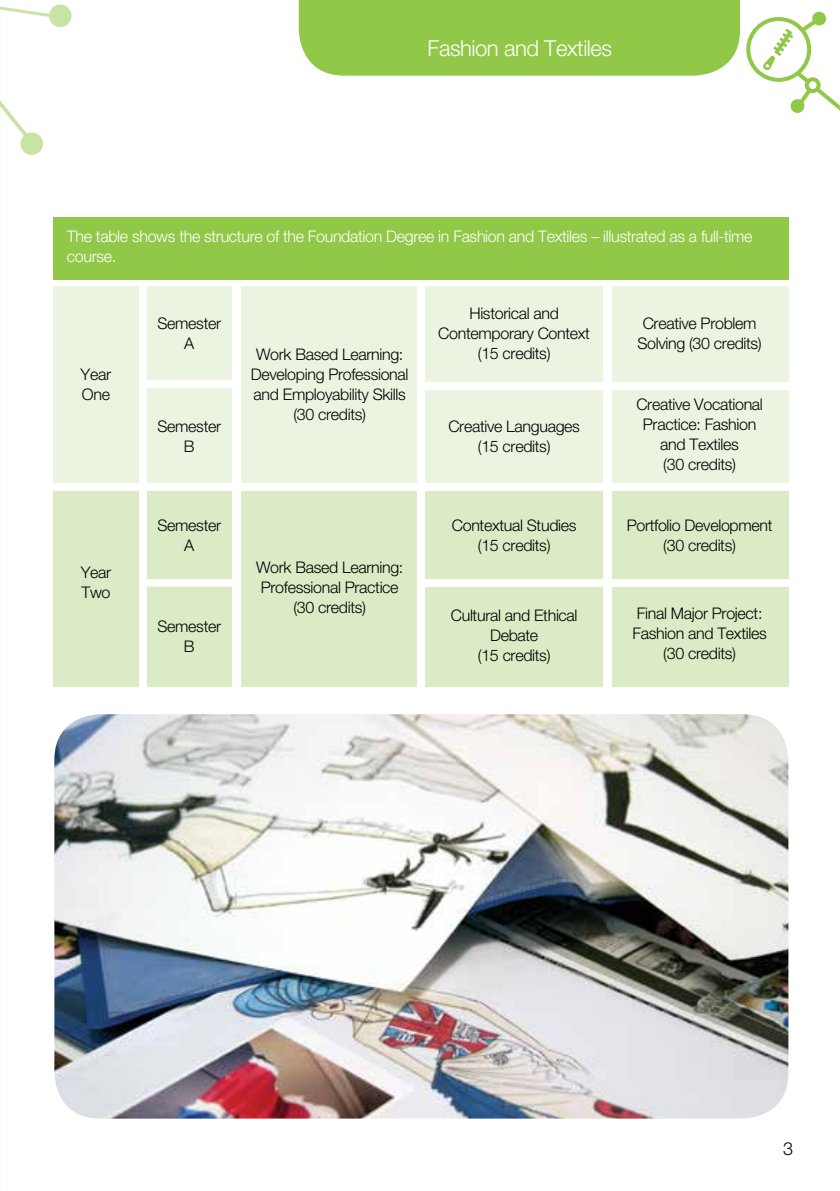
<style>
.page{position:relative;width:840px;height:1191px;background:#fff}
.page>*{position:absolute;margin:0;border:0;box-sizing:border-box;transform-origin:0 0}
.t1{font:300 22px "Helvetica Neue LT Std";letter-spacing:-.02em;color:#fff}
.t2{font:300 18px "Helvetica Neue LT Std";color:#000}
.t3{font:300 16px/20px "Helvetica Neue LT Std";letter-spacing:-.02em;color:#000;text-align:center}
.t4{font:300 16px/20px "Helvetica Neue LT Std";letter-spacing:-.02em;color:#fff}
</style>
<div class="page">
<div style="left:298px;top:0;width:441px;height:76px;background:#91c848"></div>
<svg style="left:0;top:4px;width:72px;height:151px"></svg>
<div style="left:811px;top:12px;width:14px;height:13px;border:2px solid #91c848;border-radius:50%"></div>
<div style="left:745px;top:17px;width:65px;height:65px;border:4px solid #91c848;border-radius:50%"></div>
<div style="left:53px;top:286px;width:86px;height:197px;background:#ebf4e0"></div>
<div style="left:146px;top:286px;width:86px;height:197px;background:#ebf4e0"></div>
<div style="left:53px;top:490px;width:86px;height:197px;background:#dbebc5"></div>
<div style="left:146px;top:490px;width:86px;height:197px;background:#dbebc5"></div>
<div style="left:53px;top:217px;width:735px;height:63px;background:#91c848"></div>
<div style="left:425px;top:286px;width:177px;height:197px;background:#ebf4e0"></div>
<div style="left:425px;top:490px;width:177px;height:197px;background:#dbebc5"></div>
<div style="left:240px;top:286px;width:177px;height:197px;background:#ebf4e0"></div>
<div style="left:240px;top:490px;width:177px;height:197px;background:#dbebc5"></div>
<div style="left:610px;top:286px;width:178px;height:197px;background:#ebf4e0"></div>
<div style="left:610px;top:490px;width:178px;height:197px;background:#dbebc5"></div>
<div style="left:143px;top:382px;width:93px;height:6px;background:#fff"></div>
<img style="left:54px;top:714px;width:734px;height:404px">
<svg style="left:762px;top:13px;width:77px;height:100px"></svg>
<div style="left:139px;top:283px;width:8px;height:411px;background:#fff"></div>
<div style="left:233px;top:283px;width:8px;height:411px;background:#fff"></div>
<div style="left:603px;top:283px;width:8px;height:411px;background:#fff"></div>
<div style="left:422px;top:382px;width:372px;height:7px;background:#fff"></div>
<div style="left:422px;top:579px;width:372px;height:8px;background:#fff"></div>
<div style="left:142px;top:579px;width:95px;height:7px;background:#fff"></div>
<div style="left:142px;top:380px;width:95px;height:7px;background:#fff"></div>
<div style="left:42px;top:482px;width:752px;height:8px;background:#fff"></div>
<h1 class="t1" style="left:427px;top:34px;width:186px">Fashion and Textiles</h1>
<p class="t4" style="left:67px;top:226px;width:686px">The table shows the structure of the Foundation Degree in Fashion and Textiles – illustrated as a full-time course.</p>
<p class="t3" style="left:81px;top:363px;width:32px;text-align:left">Year<br>One</p>
<p class="t3" style="left:81px;top:561px;width:32px;text-align:left">Year<br>Two</p>
<p class="t3" style="left:157px;top:313px;width:65px">Semester<br>A</p>
<p class="t3" style="left:157px;top:415px;width:65px">Semester<br>B</p>
<p class="t3" style="left:251px;top:344px;width:159px">Work Based Learning:<br>Developing Professional and Employability Skills (30 credits)</p>
<p class="t3" style="left:438px;top:303px;width:153px">Historical and<br>Contemporary Context (15 credits)</p>
<p class="t3" style="left:448px;top:415px;width:133px">Creative Languages (15 credits)</p>
<p class="t3" style="left:637px;top:313px;width:126px">Creative Problem<br>Solving (30 credits)</p>
<p class="t3" style="left:636px;top:394px;width:128px">Creative Vocational<br>Practice: Fashion and Textiles<br>(30 credits)</p>
<p class="t3" style="left:157px;top:515px;width:65px">Semester<br>A</p>
<p class="t3" style="left:451px;top:515px;width:126px">Contextual Studies (15 credits)</p>
<p class="t3" style="left:626px;top:515px;width:147px">Portfolio Development (30 credits)</p>
<p class="t3" style="left:157px;top:616px;width:65px">Semester<br>B</p>
<p class="t3" style="left:256px;top:557px;width:149px">Work Based Learning:<br>Professional Practice (30 credits)</p>
<p class="t3" style="left:450px;top:605px;width:128px">Cultural and Ethical<br>Debate<br>(15 credits)</p>
<p class="t3" style="left:632px;top:603px;width:136px">Final Major Project:<br>Fashion and Textiles (30 credits)</p>
<p class="t2" style="left:782px;top:1137px;width:12px">3</p>
</div>
